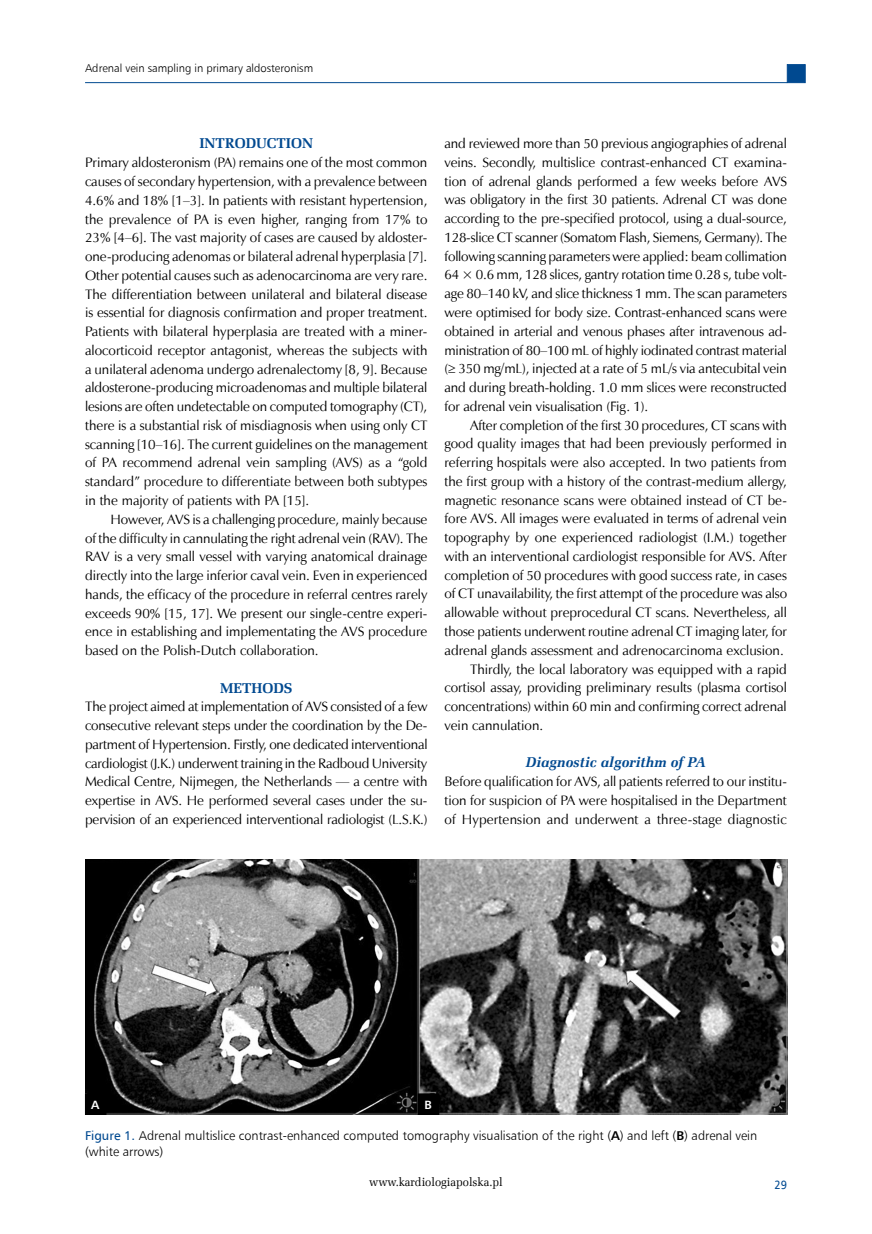
<style>
.page{position:relative;width:872px;height:1234px;background:#fff}
.page>*{position:absolute;margin:0;border:0;box-sizing:border-box;transform-origin:0 0}
._07_Srodtytul_2{font:italic 700 14.25px "Zapf Ellipt EU";color:#004990}
._06_Srodtytul_1{font:700 14.25px "Zapf Ellipt EU";color:#004990}
._09_Tekst_pierwszy_A{font:13.65px/18.8px "Zapf Humnst EU";letter-spacing:-.01em;color:#000;text-align:justify}
._09_Tekst_ANG{font:13.65px/18.8px "Zapf Humnst EU";color:#000;text-align:justify}
._26_Rycina_podpis{font:12.75px/16.5px "Humnst 777 Lt EU";color:#000}
.t1{font:12px "Zapf Ellipt EU";color:#000;scale:.95 1}
.t2{font:12px "Humnst 777 EU";color:#004990;scale:.9 1}
.literki__A_B{font:700 12px "Humnst 777 EU";color:#fff}
.t3{font:11.25px "Humnst 777 Lt EU";color:#000}
.s1{font-family:"Humnst 777 EU";color:#004990}
.s2{font-family:"Humnst 777 EU";font-weight:700}
</style>
<div class="page">
<hr style="left:85px;top:82px;width:702px;height:1px;background:#004990">
<div style="left:787px;top:64px;width:18px;height:19px;background:#004990;border:1px solid #004990"></div>
<img style="left:85px;top:859px;width:702px;height:255px">
<div style="left:418px;top:1093px;width:21px;height:21px;background:#000"></div>
<div style="left:418px;top:1093px;width:21px;height:21px;border:1px solid #000"></div>
<div style="left:85px;top:1093px;width:21px;height:21px;background:#000"></div>
<p class="t3" style="left:85px;top:61px;width:230px">Adrenal vein sampling in primary aldosteronism</p>
<p class="_06_Srodtytul_1" style="left:199px;top:135px;width:115px">INTRODUCTION</p>
<p class="_09_Tekst_pierwszy_A" style="left:85px;top:153px;width:344px">Primary aldosteronism (PA) remains one of the most common causes of secondary hypertension, with a prevalence between 4.6% and 18% [1–3]. In patients with resistant hypertension, the prevalence of PA is even higher, ranging from 17% to 23% [4–6]. The vast majority of cases are caused by aldoster&shy;one-producing adenomas or bilateral adrenal hyperplasia [7].<br>Other potential causes such as adenocarcinoma are very rare.<br>The differentiation between unilateral and bilateral disease is essential for diagnosis confirmation and proper treatment.<br>Patients with bilateral hyperplasia are treated with a miner&shy;alocorticoid receptor antagonist, whereas the subjects with a unilateral adenoma undergo adrenalectomy [8, 9]. Because aldosterone-producing microadenomas and multiple bilateral lesions are often undetectable on computed tomography (CT), there is a substantial risk of misdiagnosis when using only CT scanning [10–16]. The current guidelines on the management of PA recommend adrenal vein sampling (AVS) as a “gold standard” procedure to differentiate between both subtypes in the majority of patients with PA [15].</p>
<p class="_09_Tekst_ANG" style="left:85px;top:509px;width:344px;text-indent:25px">However, AVS is a challenging procedure, mainly because of the difficulty in cannulating the right adrenal vein (RAV). The RAV is a very small vessel with varying anatomical drainage directly into the large inferior caval vein. Even in experienced hands, the efficacy of the procedure in referral centres rarely exceeds 90% [15, 17]. We present our single-centre experi&shy;ence in establishing and implementating the AVS procedure based on the Polish-Dutch collaboration.</p>
<p class="_06_Srodtytul_1" style="left:220px;top:678px;width:74px">METHODS</p>
<p class="_09_Tekst_pierwszy_A" style="left:85px;top:697px;width:344px">The project aimed at implementation of AVS consisted of a few consecutive relevant steps under the coordination by the De&shy;partment of Hypertension. Firstly, one dedicated interventional cardiologist (J.K.) underwent training in the Radboud University Medical Centre, Nijmegen, the Netherlands — a centre with expertise in AVS. He performed several cases under the su&shy;pervision of an experienced interventional radiologist (L.S.K.)</p>
<p class="_09_Tekst_pierwszy_A" style="left:444px;top:134px;width:344px">and reviewed more than 50 previous angiographies of adrenal veins. Secondly, multislice contrast-enhanced CT examina&shy;tion of adrenal glands performed a few weeks before AVS was obligatory in the first 30 patients. Adrenal CT was done according to the pre-specified protocol, using a dual-source, 128-slice CT scanner (Somatom Flash, Siemens, Germany). The following scanning parameters were applied: beam collimation 64 × 0.6 mm, 128 slices, gantry rotation time 0.28 s, tube volt&shy;age 80–140 kV, and slice thickness 1 mm. The scan parameters were optimised for body size. Contrast-enhanced scans were obtained in arterial and venous phases after intravenous ad&shy;ministration of 80–100 mL of highly iodinated contrast material (≥ 350 mg/mL), injected at a rate of 5 mL/s via antecubital vein and during breath-holding. 1.0 mm slices were reconstructed for adrenal vein visualisation (Fig. 1).</p>
<p class="_09_Tekst_ANG" style="left:444px;top:415px;width:344px;text-indent:26px">After completion of the first 30 procedures, CT scans with good quality images that had been previously performed in referring hospitals were also accepted. In two patients from the first group with a history of the contrast-medium allergy, magnetic resonance scans were obtained instead of CT be&shy;fore AVS. All images were evaluated in terms of adrenal vein topography by one experienced radiologist (I.M.) together with an interventional cardiologist responsible for AVS. After completion of 50 procedures with good success rate, in cases of CT unavailability, the first attempt of the procedure was also allowable without preprocedural CT scans. Nevertheless, all those patients underwent routine adrenal CT imaging later, for adrenal glands assessment and adrenocarcinoma exclusion.</p>
<p class="_09_Tekst_ANG" style="left:444px;top:659px;width:344px;text-indent:26px">Thirdly, the local laboratory was equipped with a rapid cortisol assay, providing preliminary results (plasma cortisol concentrations) within 60 min and confirming correct adrenal vein cannulation.</p>
<p class="_07_Srodtytul_2" style="left:525px;top:753px;width:181px">Diagnostic algorithm of PA</p>
<p class="_09_Tekst_pierwszy_A" style="left:444px;top:771px;width:344px">Before qualification for AVS, all patients referred to our institu&shy;tion for suspicion of PA were hospitalised in the Department of Hypertension and underwent a three-stage diagnostic</p>
<p class="literki__A_B" style="left:91px;top:1096px;width:10px">A</p>
<p class="literki__A_B" style="left:424px;top:1096px;width:9px">B</p>
<p class="_26_Rycina_podpis" style="left:85px;top:1126px;width:673px"><span class="s1">Figure 1.</span> Adrenal multislice contrast-enhanced computed tomography visualisation of the right (<span class="s2">A</span>) and left (<span class="s2">B</span>) adrenal vein (white arrows)</p>
<p class="t1" style="left:369px;top:1173px;width:142px">www.kardiologiapolska.pl</p>
<p class="t2" style="left:774px;top:1176px;width:15px">29</p>
</div>
